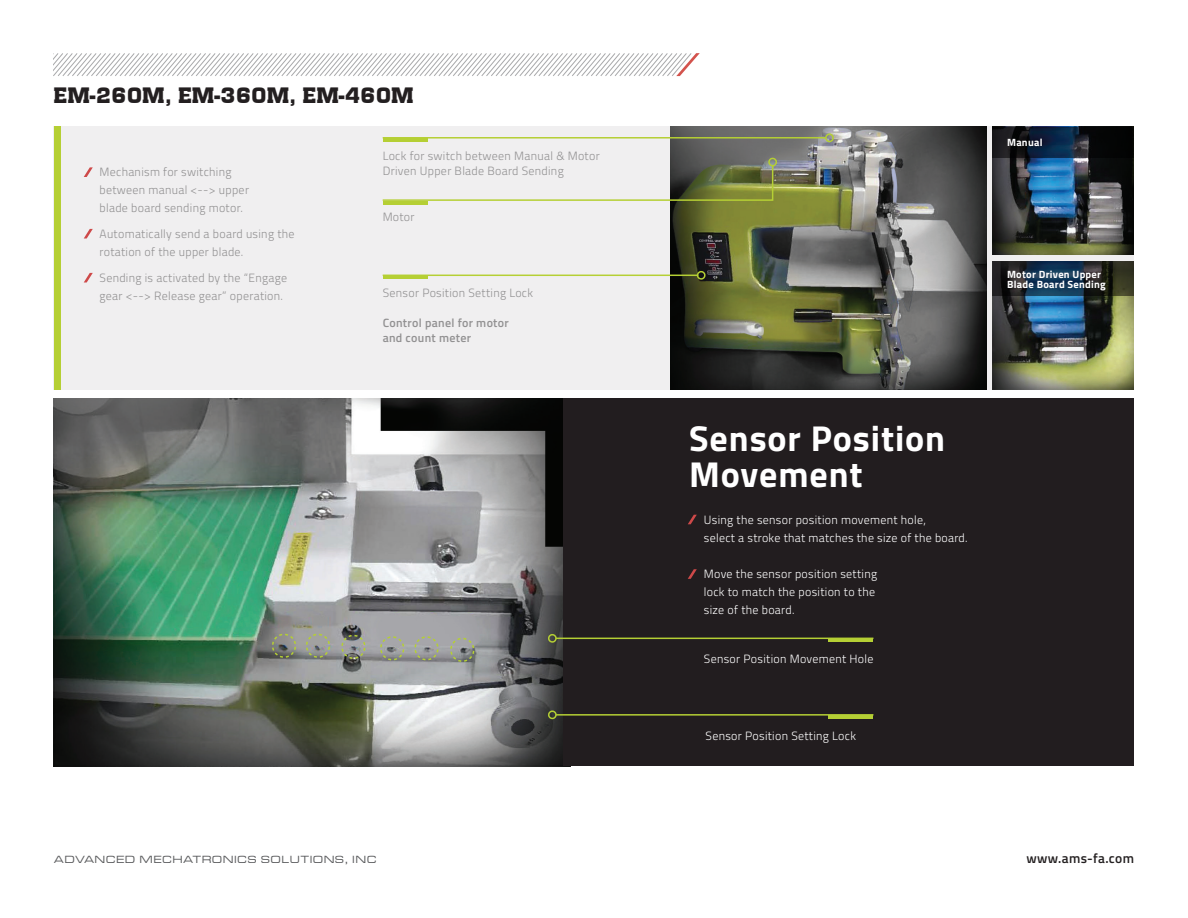
<style>
.page{position:relative;width:1188px;height:918px;background:#fff}
.page>*{position:absolute;margin:0;border:0;box-sizing:border-box;transform-origin:0 0}
.t1{font:700 36px/36px "Titillium";letter-spacing:.025em;color:#fff}
.t2{font:20.85px "SD Eurostile Elite Demo";letter-spacing:.025em;color:#231f20}
.t3{font:600 13.5px "Titillium";letter-spacing:.025em;color:#231f20}
.t4{font:300 12px/18px "Titillium";letter-spacing:.025em;color:#929192}
.t5{font:300 12px/18px "Titillium";letter-spacing:.025em;color:#fff}
.t6{font:600 12px/15px "Titillium";letter-spacing:.025em;color:#929192}
.t7{font:10.8px "Microgramma D Medi Exte";letter-spacing:.1em;color:#58595b}
.t8{font:700 10.5px/10.5px "Titillium";letter-spacing:.025em;color:#fff}
</style>
<div class="page">
<svg style="left:54px;top:53px;width:646px;height:23px"></svg>
<div style="left:54px;top:127px;width:1080px;height:263px;background:#f0eff0"></div>
<img style="left:671px;top:127px;width:315px;height:263px">
<div style="left:54px;top:127px;width:7px;height:263px;background:#b5cf34"></div>
<hr style="left:383px;top:275px;width:45px;height:4px;background:#b5cf34">
<hr style="left:383px;top:201px;width:45px;height:3px;background:#b5cf34">
<hr style="left:383px;top:138px;width:45px;height:3px;background:#b5cf34">
<img style="left:992px;top:158px;width:142px;height:97px">
<img style="left:992px;top:296px;width:142px;height:94px">
<svg style="left:992px;top:127px;width:142px;height:31px;background:#0e1722"></svg>
<svg style="left:992px;top:262px;width:142px;height:34px;background:#1f2d36"></svg>
<svg style="left:84px;top:167px;width:9px;height:10px"></svg>
<svg style="left:84px;top:229px;width:9px;height:9px"></svg>
<svg style="left:84px;top:273px;width:9px;height:9px"></svg>
<hr style="left:383px;top:137px;width:443px;height:2px;background:#b5cf34">
<hr style="left:383px;top:275px;width:315px;height:1px;background:#b5cf34">
<div style="left:825px;top:133px;width:9px;height:9px;border:2px solid #b5cf34;border-radius:50%"></div>
<svg style="left:382px;top:157px;width:395px;height:45px"></svg>
<svg style="left:696px;top:270px;width:9px;height:11px"></svg>
<img style="left:54px;top:398px;width:510px;height:368px">
<div style="left:564px;top:398px;width:570px;height:368px;background:#221d1f"></div>
<svg style="left:688px;top:515px;width:9px;height:9px"></svg>
<svg style="left:688px;top:569px;width:9px;height:10px"></svg>
<hr style="left:828px;top:638px;width:45px;height:4px;background:#b5cf34">
<hr style="left:828px;top:715px;width:45px;height:3px;background:#b5cf34">
<hr style="left:556px;top:638px;width:317px;height:1px;background:#b5cf34">
<hr style="left:556px;top:714px;width:317px;height:2px;background:#b5cf34">
<svg style="left:547px;top:633px;width:9px;height:11px"></svg>
<svg style="left:271px;top:633px;width:26px;height:26px"></svg>
<svg style="left:305px;top:633px;width:26px;height:26px"></svg>
<svg style="left:340px;top:634px;width:26px;height:26px"></svg>
<svg style="left:379px;top:635px;width:26px;height:26px"></svg>
<svg style="left:414px;top:635px;width:25px;height:26px"></svg>
<svg style="left:449px;top:637px;width:26px;height:26px"></svg>
<svg style="left:547px;top:710px;width:9px;height:10px"></svg>
<h2 class="t2" style="left:54px;top:87px;width:361px">EM-260M, EM-360M, EM-460M</h2>
<p class="t4" style="left:100px;top:163px;width:151px">Mechanism for switching between manual &lt;--&gt; upper blade board sending motor.</p>
<p class="t4" style="left:100px;top:224px;width:196px">Automatically send a board using the rotation of the upper blade.</p>
<p class="t4" style="left:100px;top:268px;width:189px">Sending is activated by the “Engage gear &lt;--&gt; Release gear” operation.</p>
<p class="t4" style="left:383px;top:148px;width:219px;line-height:15px">Lock for switch between Manual &amp; Motor<br>Driven Upper Blade Board Sending</p>
<p class="t4" style="left:383px;top:208px;width:33px">Motor</p>
<p class="t4" style="left:383px;top:283px;width:152px">Sensor Position Setting Lock</p>
<p class="t6" style="left:383px;top:315px;width:128px">Control panel for motor and count meter</p>
<p class="t8" style="left:1007px;top:137px;width:37px">Manual</p>
<p class="t8" style="left:1007px;top:268px;width:100px">Motor Driven Upper<br>Blade Board Sending</p>
<h1 class="t1" style="left:689px;top:419px;width:257px">Sensor Position<br>Movement</h1>
<p class="t5" style="left:704px;top:510px;width:265px">Using the sensor position movement hole,<br>select a stroke that matches the size of the board.</p>
<p class="t5" style="left:704px;top:564px;width:175px">Move the sensor position setting lock to match the position to the size of the board.</p>
<p class="t5" style="left:704px;top:649px;width:171px">Sensor Position Movement Hole</p>
<p class="t5" style="left:706px;top:726px;width:152px">Sensor Position Setting Lock</p>
<p class="t7" style="left:54px;top:853px;width:323px">ADVANCED MECHATRONICS SOLUTIONS, INC</p>
<p class="t3" style="left:1026px;top:848px;width:109px">www.ams-fa.com</p>
</div>
